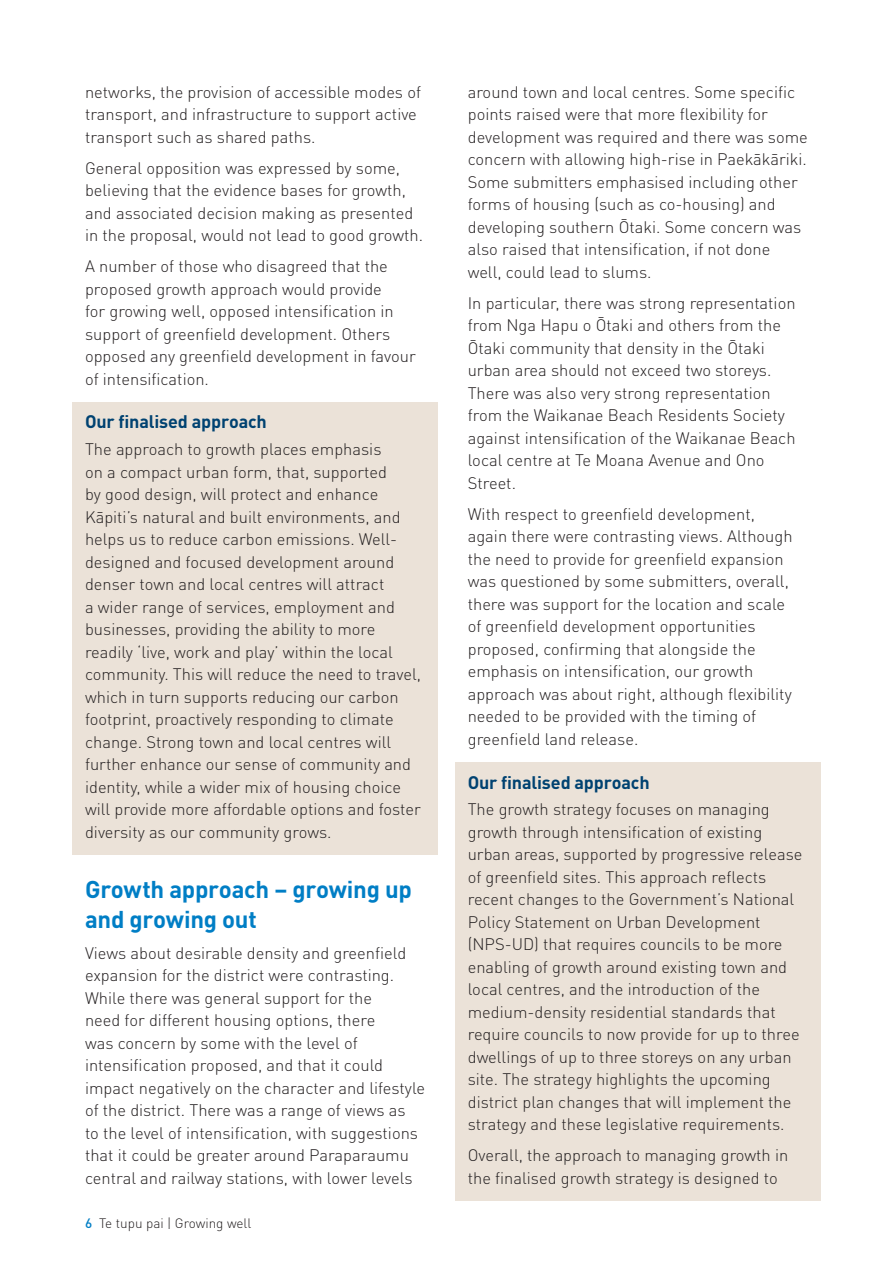
<style>
.page{position:relative;width:893px;height:1263px;background:#fff}
.page>*{position:absolute;margin:0;border:0;box-sizing:border-box;transform-origin:0 0}
.head_2{font:700 24px/30px "DIN Pro";letter-spacing:-.015em;color:#007ec5}
.head_3{font:700 18px "DIN Pro";letter-spacing:-.01em;color:#004271}
.bodycopy{font:300 16.5px/22.5px "DIN Pro";color:#231f20}
.t1{font:300 13.5px "DIN Pro";color:#231f20}
.s1{font-weight:500;color:#007ec5}
</style>
<div class="page">
<div style="left:72px;top:402px;width:366px;height:43px;background:#ebe2d8"></div>
<div style="left:72px;top:430px;width:366px;height:424px;background:#ebe2d8"></div>
<div style="left:455px;top:762px;width:366px;height:43px;background:#ebe2d8"></div>
<div style="left:455px;top:790px;width:366px;height:357px;background:#ebe2d8"></div>
<div style="left:455px;top:1136px;width:366px;height:64px;background:#ebe2d8"></div>
<p class="bodycopy" style="left:85px;top:79px;width:337px">networks, the provision of accessible modes of transport, and infrastructure to support active transport such as shared paths.</p>
<p class="bodycopy" style="left:85px;top:155px;width:340px">General opposition was expressed by some, believing that the evidence bases for growth, and associated decision making as presented in the proposal, would not lead to good growth.</p>
<p class="bodycopy" style="left:85px;top:254px;width:332px">A number of those who disagreed that the proposed growth approach would provide<br>for growing well, opposed intensification in support of greenfield development. Others opposed any greenfield development in favour of intensification.</p>
<p class="head_3" style="left:85px;top:407px;width:183px">Our finalised approach</p>
<p class="bodycopy" style="left:85px;top:437px;width:337px">The approach to growth places emphasis<br>on a compact urban form, that, supported<br>by good design, will protect and enhance Kāpiti’s natural and built environments, and helps us to reduce carbon emissions. Well&shy;designed and focused development around denser town and local centres will attract<br>a wider range of services, employment and businesses, providing the ability to more readily ‘live, work and play’ within the local community. This will reduce the need to travel, which in turn supports reducing our carbon footprint, proactively responding to climate change. Strong town and local centres will further enhance our sense of community and identity, while a wider mix of housing choice will provide more affordable options and foster diversity as our community grows.</p>
<p class="head_2" style="left:85px;top:871px;width:328px">Growth approach – growing up and growing out</p>
<p class="bodycopy" style="left:85px;top:940px;width:342px">Views about desirable density and greenfield expansion for the district were contrasting.<br>While there was general support for the<br>need for different housing options, there<br>was concern by some with the level of intensification proposed, and that it could impact negatively on the character and lifestyle of the district. There was a range of views as<br>to the level of intensification, with suggestions that it could be greater around Paraparaumu central and railway stations, with lower levels</p>
<p class="t1" style="left:85px;top:1212px;width:168px"><span class="s1">6</span> Te tupu pai | Growing well</p>
<p class="bodycopy" style="left:468px;top:79px;width:342px">around town and local centres. Some specific points raised were that more flexibility for development was required and there was some concern with allowing high-rise in Paekākāriki.<br>Some submitters emphasised including other forms of housing (such as co-housing) and developing southern Ōtaki. Some concern was also raised that intensification, if not done well, could lead to slums.</p>
<p class="bodycopy" style="left:468px;top:290px;width:329px">In particular, there was strong representation from Nga Hapu o Ōtaki and others from the Ōtaki community that density in the Ōtaki urban area should not exceed two storeys.<br>There was also very strong representation from the Waikanae Beach Residents Society against intensification of the Waikanae Beach local centre at Te Moana Avenue and Ono Street.</p>
<p class="bodycopy" style="left:468px;top:501px;width:326px">With respect to greenfield development, again there were contrasting views. Although the need to provide for greenfield expansion was questioned by some submitters, overall, there was support for the location and scale of greenfield development opportunities proposed, confirming that alongside the emphasis on intensification, our growth approach was about right, although flexibility needed to be provided with the timing of greenfield land release.</p>
<p class="head_3" style="left:468px;top:767px;width:183px">Our finalised approach</p>
<p class="bodycopy" style="left:468px;top:797px;width:336px">The growth strategy focuses on managing growth through intensification of existing urban areas, supported by progressive release of greenfield sites. This approach reflects recent changes to the Government’s National Policy Statement on Urban Development (NPS-UD) that requires councils to be more enabling of growth around existing town and local centres, and the introduction of the medium-density residential standards that require councils to now provide for up to three dwellings of up to three storeys on any urban site. The strategy highlights the upcoming district plan changes that will implement the strategy and these legislative requirements.</p>
<p class="bodycopy" style="left:468px;top:1143px;width:322px">Overall, the approach to managing growth in the finalised growth strategy is designed to</p>
</div>
